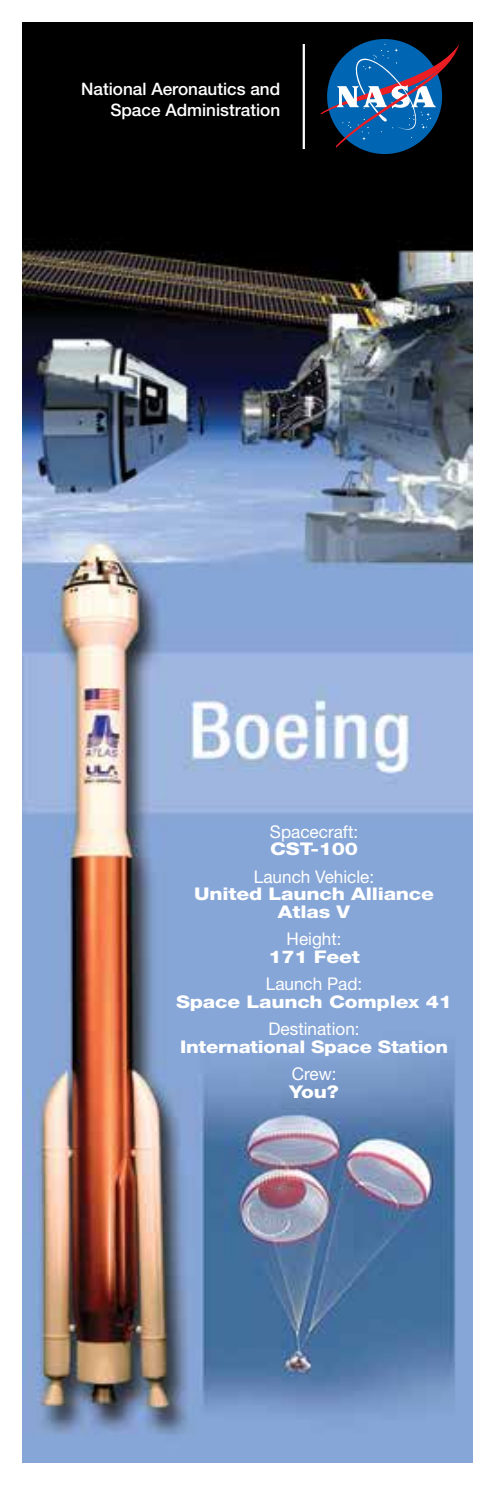
<style>
.page{position:relative;width:495px;height:1485px;background:#fff}
.page>*{position:absolute;margin:0;border:0;box-sizing:border-box;transform-origin:0 0}
.t1{font:800 17.5px/17.5px "Helvetica Neue LT Std";letter-spacing:-.01em;color:#fff;text-align:center;scale:1.2 1}
.t2{font:17.5px "Helvetica Neue LT Std";color:#fff}
.t3{font:800 17.5px "Helvetica Neue LT Std";letter-spacing:-.01em;color:#fff;scale:1.15 1}
.t4{font:500 17.25px/21.2px "Helvetica Neue LT Std";color:#fff;text-align:right}
</style>
<div class="page">
<img style="left:22px;top:22px;width:450px;height:1440px">
<div style="left:327px;top:39px;width:115px;height:115px;background:#0066b3;border-radius:50%"></div>
<svg style="left:320px;top:44px;width:139px;height:104px"></svg>
<hr style="left:303px;top:44px;width:2px;height:105px;background:#fff">
<p class="t4" style="left:81px;top:78px;width:201px">National Aeronautics and<br>Space Administration</p>
<p class="t2" style="left:270px;top:821px;width:90px">Spacecraft:</p>
<p class="t1" style="left:270px;top:840px;width:75px">CST-100</p>
<p class="t2" style="left:254px;top:866px;width:122px">Launch Vehicle:</p>
<p class="t1" style="left:194px;top:885px;width:201px">United Launch Alliance<br>Atlas V</p>
<p class="t2" style="left:287px;top:929px;width:56px">Height:</p>
<p class="t1" style="left:268px;top:948px;width:78px">171 Feet</p>
<p class="t2" style="left:266px;top:974px;width:98px">Launch Pad:</p>
<p class="t1" style="left:176px;top:993px;width:231px">Space Launch Complex 41</p>
<p class="t2" style="left:269px;top:1019px;width:93px">Destination:</p>
<p class="t3" style="left:180px;top:1036px;width:235px">International Space Station</p>
<p class="t2" style="left:292px;top:1064px;width:46px">Crew:</p>
<p class="t1" style="left:289px;top:1083px;width:43px">You?</p>
</div>
